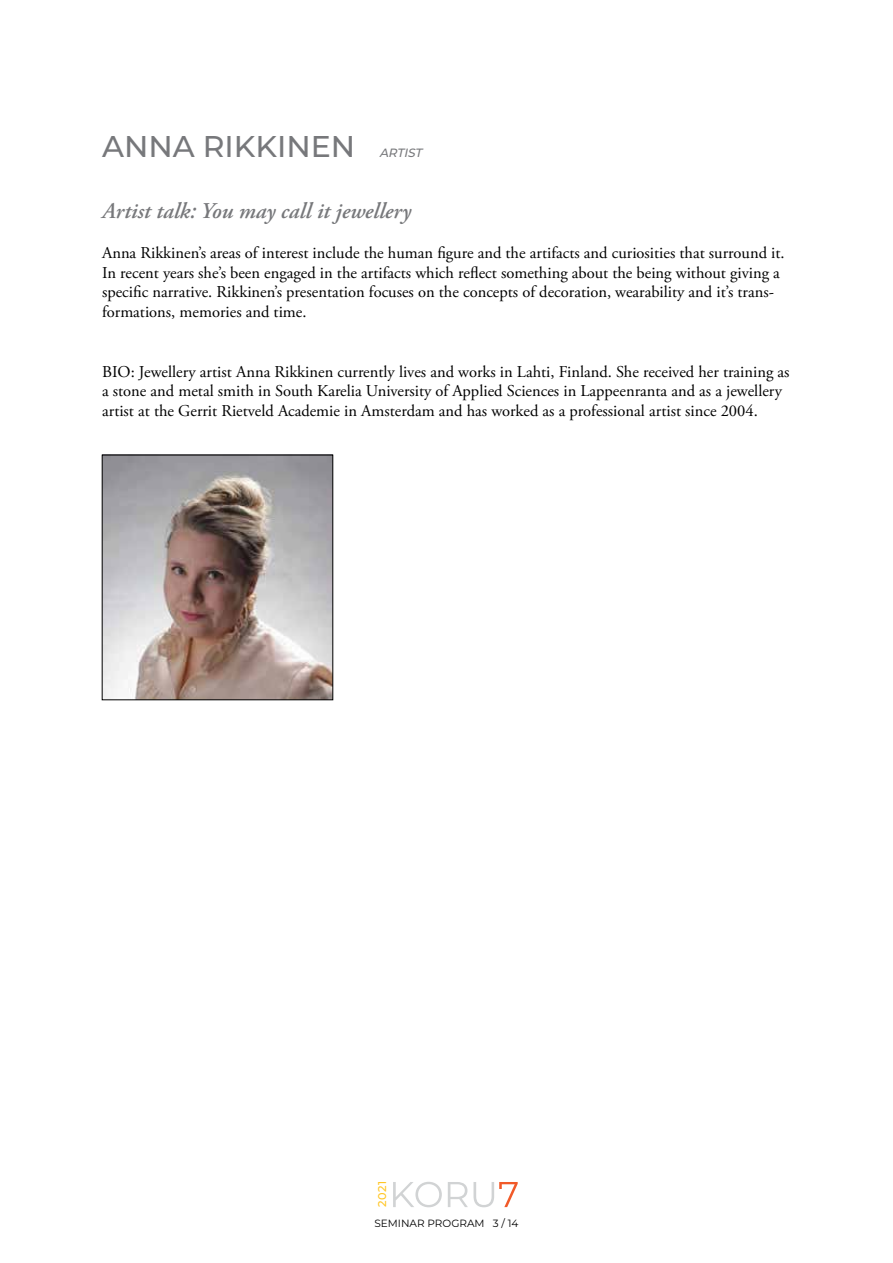
<style>
.page{position:relative;width:893px;height:1263px;background:#fff}
.page>*{position:absolute;margin:0;border:0;box-sizing:border-box;transform-origin:0 0}
.t1{font:500 30px "Montserrat";color:#77787b}
.t2{font:italic 600 22.5px "Adobe Garamond Pro";color:#77787b}
.t3{font:16.5px/19.8px "Adobe Garamond Pro";color:#000}
.t4{font:italic 500 12px "Montserrat";color:#77787b}
.t5{font:500 11.25px "Montserrat";color:#ffc625}
.t6{font:10.5px "Montserrat";color:#000}
</style>
<div class="page">
<svg style="left:393px;top:1182px;width:49px;height:25px"></svg>
<svg style="left:448px;top:1182px;width:70px;height:25px"></svg>
<img style="left:104px;top:457px;width:227px;height:241px">
<div style="left:102px;top:455px;width:231px;height:245px;border:1px solid #000"></div>
<h1 class="t1" style="left:102px;top:125px;width:255px">ANNA RIKKINEN</h1>
<p class="t4" style="left:379px;top:144px;width:47px">ARTIST</p>
<h2 class="t2" style="left:102px;top:198px;width:311px">Artist talk: You may call it jewellery</h2>
<p class="t3" style="left:102px;top:243px;width:684px">Anna Rikkinen’s areas of interest include the human figure and the artifacts and curiosities that surround it.<br>In recent years she’s been engaged in the artifacts which reflect something about the being without giving a specific narrative. Rikkinen’s presentation focuses on the concepts of decoration, wearability and it’s trans&shy;formations, memories and time.</p>
<p class="t3" style="left:102px;top:362px;width:689px">BIO: Jewellery artist Anna Rikkinen currently lives and works in Lahti, Finland. She received her training as a stone and metal smith in South Karelia University of Applied Sciences in Lappeenranta and as a jewellery artist at the Gerrit Rietveld Academie in Amsterdam and has worked as a professional artist since 2004.</p>
<p class="t5" style="left:374px;top:1207px;width:28px;rotate:-90deg">2021</p>
<p class="t6" style="left:374px;top:1216px;width:146px">SEMINAR PROGRAM 3 / 14</p>
</div>
